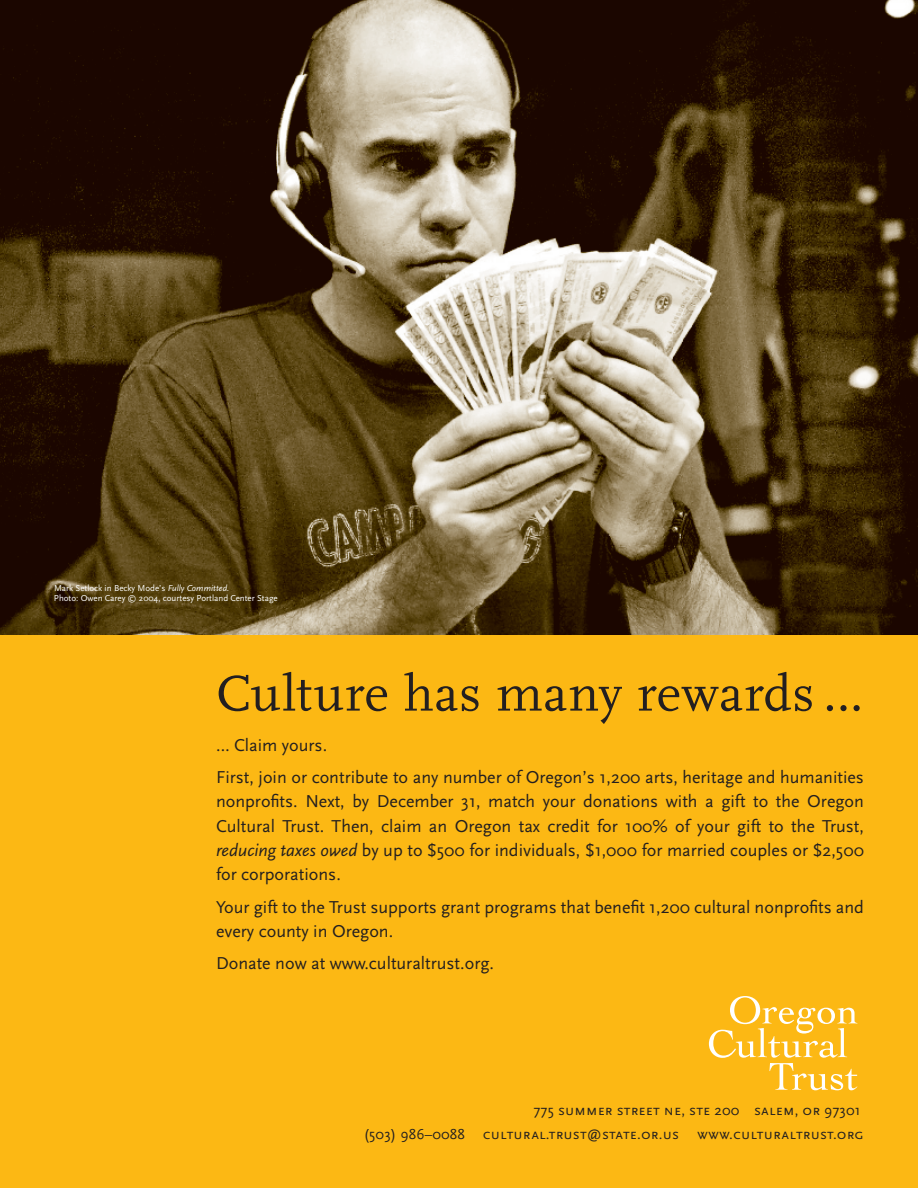
<style>
.page{position:relative;width:918px;height:1188px;background:#fcb814}
.page>*{position:absolute;margin:0;border:0;box-sizing:border-box;transform-origin:0 0}
.t1{font:52.5px "Scala";letter-spacing:.015em;color:#231f20}
.t2{font:18px/24.3px "Scala Sans";color:#231f20}
.t3{font:15px/24.3px "Scala Sans Caps";letter-spacing:.01em;color:#231f20}
.t4{font:9px/10.5px "Scala Sans";color:#fff}
.s1{font-style:italic}
</style>
<div class="page">
<img style="left:0;top:0;width:918px;height:634px">
<svg style="left:709px;top:996px;width:148px;height:94px"></svg>
<p class="t4" style="left:54px;top:583px;width:225px">Mark Setlock in Becky Mode’s <span class="s1">Fully Committed.<br></span>Photo: Owen Carey © 2004, courtesy Portland Center Stage</p>
<h1 class="t1" style="left:216px;top:665px;width:648px">Culture has many rewards …</h1>
<p class="t2" style="left:216px;top:729px;width:650px;line-height:32.4px">… Claim yours.<br>First, join or contribute to any number of Oregon’s 1 ,200 arts, heritage and humanities</p>
<p class="t2" style="left:216px;top:790px;width:650px;text-align:justify">nonprofits. Next, by December 31 , match your donations with a gift to the Oregon Cultural Trust. Then, claim an Oregon tax credit for 1 00% of your gift to the Trust, <span class="s1">reducing taxes owed</span> by up to $500 for individuals, $1 ,000 for married couples or $2,500 for corporations.</p>
<p class="t2" style="left:216px;top:895px;width:649px">Your gift to the Trust supports grant programs that benefit 1 ,200 cultural nonprofits and every county in Oregon.</p>
<p class="t2" style="left:216px;top:952px;width:280px">Donate now at www.culturaltrust.org.</p>
<p class="t3" style="left:364px;top:1098px;width:377px;text-indent:170px">775 summer street ne, ste 200 (503) 986–0088 cultural.trust@state.or.us</p>
<p class="t3" style="left:754px;top:1098px;width:108px">salem, or 97301</p>
<p class="t3" style="left:697px;top:1123px;width:168px">www.culturaltrust.org</p>
</div>
